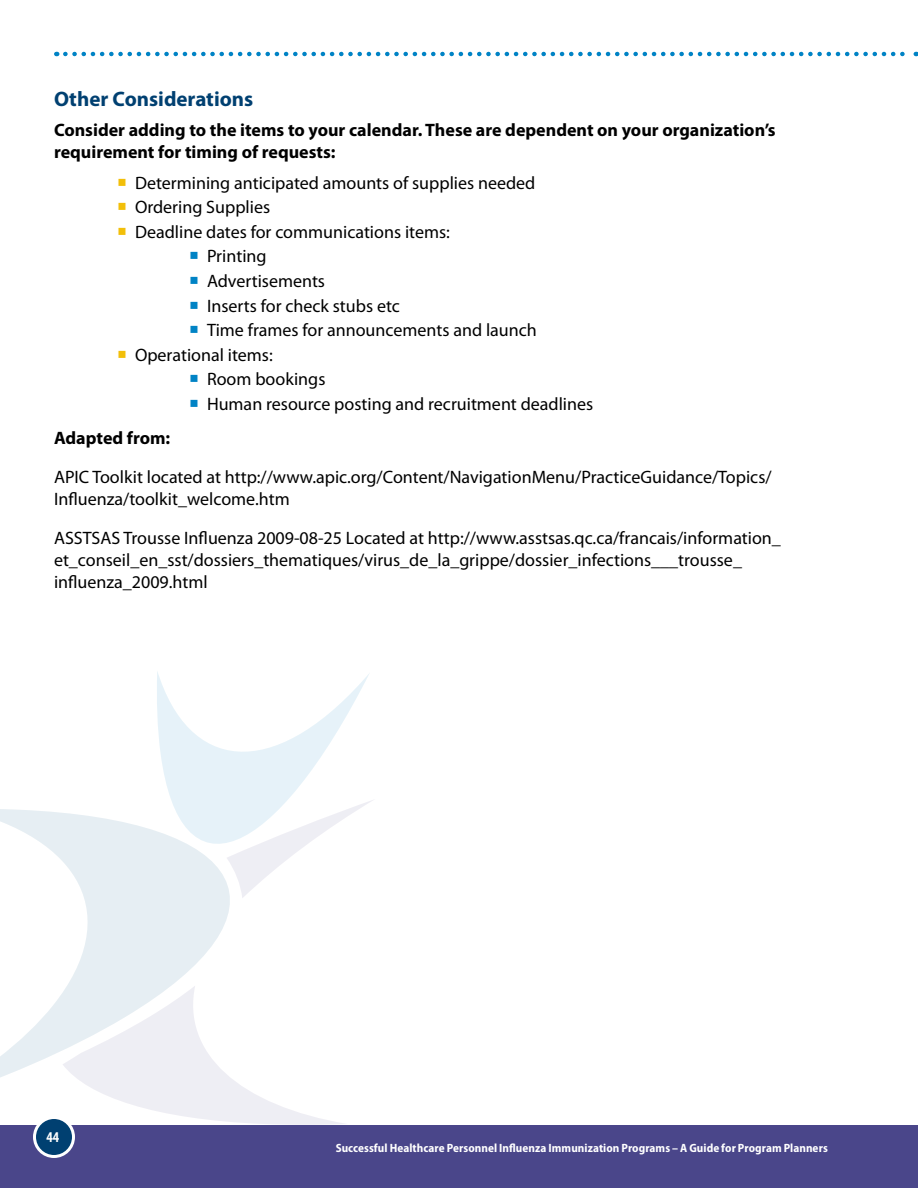
<style>
.page{position:relative;width:918px;height:1188px;background:#fff}
.page>*{position:absolute;margin:0;border:0;box-sizing:border-box;transform-origin:0 0}
.t1{font:700 21px "Myriad Pro";color:#004071}
.t2{font:18px/21.6px "Myriad Pro";color:#000}
.t3{font:700 18px/21.6px "Myriad Pro";color:#000}
.t4{font:700 condensed 15px "Myriad Pro";color:#fff}
.t5{font:700 semi-condensed 12px "Myriad Pro";letter-spacing:.005em;color:#fff}
</style>
<div class="page">
<div style="left:0;top:1125px;width:918px;height:63px;background:#4a468a"></div>
<div style="left:34px;top:1118px;width:40px;height:38px;background:#004071;border-radius:50%"></div>
<div style="left:33px;top:1116px;width:42px;height:42px;border:3px solid #fff;border-radius:50%"></div>
<svg style="left:62px;top:1106px;width:283px;height:19px"></svg>
<svg style="left:0;top:809px;width:279px;height:297px;fill:#eeeef4"></svg>
<svg style="left:156px;top:672px;width:214px;height:229px"></svg>
<svg style="left:65px;top:52px;width:852px;height:4px"></svg>
<p class="t1" style="left:54px;top:87px;width:201px">Other Considerations</p>
<p class="t3" style="left:54px;top:120px;width:723px">Consider adding to the items to your calendar. These are dependent on your organization’s requirement for timing of requests:</p>
<p class="t2" style="left:135px;top:172px;width:402px">Determining anticipated amounts of supplies needed</p>
<p class="t2" style="left:135px;top:197px;width:137px">Ordering Supplies</p>
<p class="t2" style="left:135px;top:221px;width:316px">Deadline dates for communications items:</p>
<p class="t2" style="left:207px;top:246px;width:61px">Printing</p>
<p class="t2" style="left:207px;top:270px;width:120px">Advertisements</p>
<p class="t2" style="left:207px;top:295px;width:194px">Inserts for check stubs etc</p>
<p class="t2" style="left:207px;top:320px;width:331px">Time frames for announcements and launch</p>
<p class="t2" style="left:135px;top:344px;width:139px">Operational items:</p>
<p class="t2" style="left:207px;top:369px;width:120px">Room bookings</p>
<p class="t2" style="left:207px;top:394px;width:388px">Human resource posting and recruitment deadlines</p>
<p class="t3" style="left:54px;top:427px;width:118px">Adapted from:</p>
<p class="t2" style="left:54px;top:467px;width:719px">APIC Toolkit located at http://www.apic.org/Content/NavigationMenu/PracticeGuidance/Topics/<br>Influenza/toolkit_welcome.htm</p>
<p class="t2" style="left:54px;top:528px;width:728px">ASSTSAS Trousse Influenza 2009-08-25 Located at http://www.asstsas.qc.ca/francais/information_ et_conseil_en_sst/dossiers_thematiques/virus_de_la_grippe/dossier_infections___trousse_ influenza_2009.html</p>
<p class="t4" style="left:46px;top:1129px;width:14px">44</p>
<p class="t5" style="left:336px;top:1141px;width:494px">Successful Healthcare Personnel Influenza Immunization Programs – A Guide for Program Planners</p>
</div>
